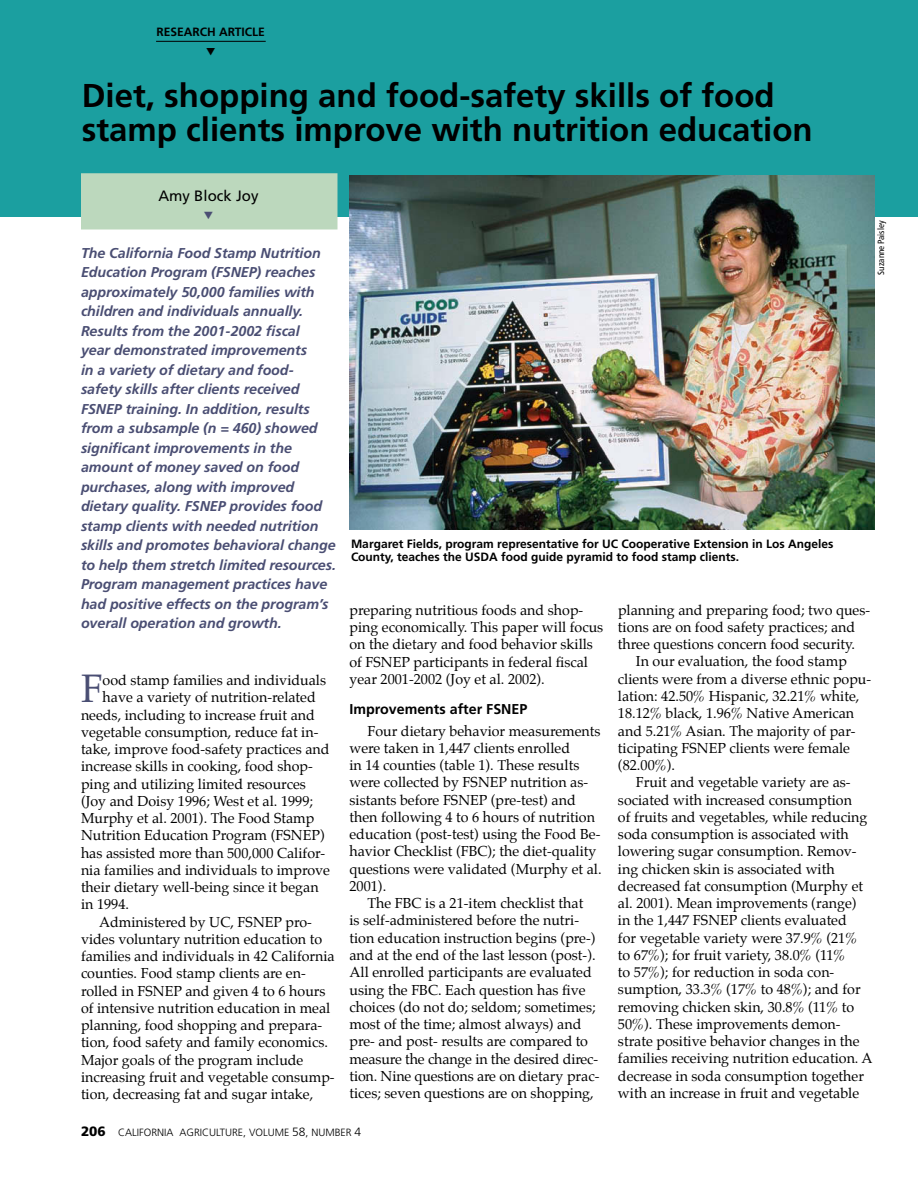
<style>
.page{position:relative;width:918px;height:1188px;background:#fff}
.page>*{position:absolute;margin:0;border:0;box-sizing:border-box;transform-origin:0 0}
.t1{font:39px "Palatino";color:#4a4e73}
.t2{font:700 33px/34.5px "Frutiger";color:#000}
.t3{font:15px "Frutiger";color:#000}
.t4{font:14.25px/17.2px "Palatino";color:#000}
.t5{font:italic 700 14.25px/19.5px "Frutiger";letter-spacing:-.005em;color:#4a4e73}
.t6{font:700 14.25px "Frutiger";color:#000}
.t7{font:700 12px/13.5px "Frutiger";color:#000}
.t8{font:300 10.5px "Frutiger";color:#000}
.t9{font:condensed 9px "Frutiger";color:#000}
.s1{font-weight:900;font-size:13.5px}
.s2{font-size:12px}
</style>
<div class="page">
<div style="left:0;top:0;width:918px;height:216px;background:#1b9fa0"></div>
<div style="left:81px;top:173px;width:257px;height:57px;background:#bcd8bd;border:2px solid #bcd8bd"></div>
<hr style="left:156px;top:41px;width:110px;height:1px;background:#000">
<img style="left:350px;top:176px;width:524px;height:354px">
<p class="t7" style="left:156px;top:25px;width:110px">ReSEARCH ARTICLE</p>
<h2 class="t2" style="left:82px;top:78px;width:733px">Diet, shopping and food-safety skills of food stamp clients improve with nutrition education</h2>
<p class="t3" style="left:158px;top:187px;width:102px">Amy Block Joy</p>
<p class="t5" style="left:81px;top:243px;width:256px">The California Food Stamp Nutrition Education Program (FSNEP) reaches approximately 50,000 families with children and individuals annually.<br>Results from the 2001-2002 fiscal<br>year demonstrated improvements<br>in a variety of dietary and food&shy;safety skills after clients received FSNEP training. In addition, results from a subsample (n = 460) showed significant improvements in the amount of money saved on food purchases, along with improved dietary quality. FSNEP provides food stamp clients with needed nutrition skills and promotes behavioral change to help them stretch limited resources.<br>Program management practices have had positive effects on the program’s overall operation and growth.</p>
<h1 class="t1" style="left:81px;top:663px;width:23px">F</h1>
<p class="t4" style="left:103px;top:673px;width:225px">ood stamp families and individuals</p>
<p class="t4" style="left:103px;top:690px;width:215px">have a variety of nutrition-related</p>
<p class="t4" style="left:81px;top:707px;width:235px">needs, including to increase fruit and</p>
<p class="t4" style="left:81px;top:725px;width:239px">vegetable consumption, reduce fat in-</p>
<p class="t4" style="left:81px;top:742px;width:250px">take, improve food-safety practices and</p>
<p class="t4" style="left:81px;top:759px;width:233px">increase skills in cooking, food shop-</p>
<p class="t4" style="left:81px;top:776px;width:226px">ping and utilizing limited resources</p>
<p class="t4" style="left:81px;top:794px;width:234px">(Joy and Doisy 1996; West et al. 1999;</p>
<p class="t4" style="left:81px;top:811px;width:235px">Murphy et al. 2001). The Food Stamp</p>
<p class="t4" style="left:81px;top:828px;width:245px">Nutrition Education Program (FSNEP)</p>
<p class="t4" style="left:81px;top:845px;width:246px">has assisted more than 500,000 Califor-</p>
<p class="t4" style="left:81px;top:863px;width:251px">nia families and individuals to improve</p>
<p class="t4" style="left:81px;top:880px;width:239px">their dietary well-being since it began</p>
<p class="t4" style="left:81px;top:897px;width:50px">in 1994.</p>
<p class="t4" style="left:99px;top:914px;width:214px">Administered by UC, FSNEP pro-</p>
<p class="t4" style="left:81px;top:932px;width:243px">vides voluntary nutrition education to</p>
<p class="t4" style="left:81px;top:949px;width:255px">families and individuals in 42 California</p>
<p class="t4" style="left:81px;top:966px;width:226px">counties. Food stamp clients are en-</p>
<p class="t4" style="left:81px;top:983px;width:246px">rolled in FSNEP and given 4 to 6 hours</p>
<p class="t4" style="left:81px;top:1001px;width:251px">of intensive nutrition education in meal</p>
<p class="t4" style="left:81px;top:1018px;width:243px">planning, food shopping and prepara-</p>
<p class="t4" style="left:81px;top:1035px;width:249px">tion, food safety and family economics.</p>
<p class="t4" style="left:81px;top:1052px;width:224px">Major goals of the program include</p>
<p class="t4" style="left:81px;top:1070px;width:255px">increasing fruit and vegetable consump-</p>
<p class="t4" style="left:81px;top:1087px;width:234px">tion, decreasing fat and sugar intake,</p>
<p class="t9" style="left:876px;top:274px;width:55px;rotate:-90deg">Suzanne Paisley</p>
<p class="t7" style="left:351px;top:537px;width:484px">Margaret Fields, program representative for UC Cooperative Extension in Los Angeles<br>County, teaches the USDA food guide pyramid to food stamp clients.</p>
<p class="t4" style="left:349px;top:603px;width:255px">preparing nutritious foods and shop&shy;ping economically. This paper will focus on the dietary and food behavior skills of FSNEP participants in federal fiscal year 2001-2002 (Joy et al. 2002).</p>
<p class="t6" style="left:349px;top:701px;width:179px">Improvements after FSNEP</p>
<p class="t4" style="left:349px;top:723px;width:254px;text-indent:18px">Four dietary behavior measurements were taken in 1,447 clients enrolled<br>in 14 counties (table 1). These results were collected by FSNEP nutrition as&shy;sistants before FSNEP (pre-test) and then following 4 to 6 hours of nutrition education (post-test) using the Food Be&shy;havior Checklist (FBC); the diet-quality questions were validated (Murphy et al.<br>2001).</p>
<p class="t4" style="left:349px;top:896px;width:251px;text-indent:18px">The FBC is a 21-item checklist that<br>is self-administered before the nutri&shy;tion education instruction begins (pre-) and at the end of the last lesson (post-).<br>All enrolled participants are evaluated using the FBC. Each question has five choices (do not do; seldom; sometimes; most of the time; almost always) and pre- and post- results are compared to measure the change in the desired direc&shy;tion. Nine questions are on dietary prac&shy;tices; seven questions are on shopping,</p>
<p class="t4" style="left:618px;top:602px;width:254px">planning and preparing food; two ques-</p>
<p class="t4" style="left:618px;top:620px;width:239px">tions are on food safety practices; and</p>
<p class="t4" style="left:618px;top:637px;width:239px">three questions concern food security.</p>
<p class="t4" style="left:636px;top:654px;width:212px">In our evaluation, the food stamp</p>
<p class="t4" style="left:618px;top:671px;width:255px">clients were from a diverse ethnic popu-</p>
<p class="t4" style="left:618px;top:689px;width:243px">lation: 42.50% Hispanic, 32.21% white,</p>
<p class="t4" style="left:618px;top:706px;width:238px">18.12% black, 1.96% Native American</p>
<p class="t4" style="left:618px;top:723px;width:239px">and 5.21% Asian. The majority of par-</p>
<p class="t4" style="left:618px;top:740px;width:234px">ticipating FSNEP clients were female</p>
<p class="t4" style="left:618px;top:758px;width:59px">(82.00%).</p>
<p class="t4" style="left:636px;top:775px;width:216px">Fruit and vegetable variety are as-</p>
<p class="t4" style="left:618px;top:792px;width:235px">sociated with increased consumption</p>
<p class="t4" style="left:618px;top:810px;width:251px">of fruits and vegetables, while reducing</p>
<p class="t4" style="left:618px;top:827px;width:232px">soda consumption is associated with</p>
<p class="t4" style="left:618px;top:844px;width:240px">lowering sugar consumption. Remov-</p>
<p class="t4" style="left:618px;top:861px;width:218px">ing chicken skin is associated with</p>
<p class="t4" style="left:618px;top:879px;width:247px">decreased fat consumption (Murphy et</p>
<p class="t4" style="left:618px;top:896px;width:240px">al. 2001). Mean improvements (range)</p>
<p class="t4" style="left:618px;top:913px;width:230px">in the 1,447 FSNEP clients evaluated</p>
<p class="t4" style="left:618px;top:930px;width:241px">for vegetable variety were 37.9% (21%</p>
<p class="t4" style="left:618px;top:948px;width:229px">to 67%); for fruit variety, 38.0% (11%</p>
<p class="t4" style="left:618px;top:965px;width:218px">to 57%); for reduction in soda con-</p>
<p class="t4" style="left:618px;top:982px;width:244px">sumption, 33.3% (17% to 48%); and for</p>
<p class="t4" style="left:618px;top:999px;width:238px">removing chicken skin, 30.8% (11% to</p>
<p class="t4" style="left:618px;top:1017px;width:224px">50%). These improvements demon-</p>
<p class="t4" style="left:618px;top:1034px;width:243px">strate positive behavior changes in the</p>
<p class="t4" style="left:618px;top:1051px;width:256px">families receiving nutrition education. A</p>
<p class="t4" style="left:618px;top:1068px;width:248px">decrease in soda consumption together</p>
<p class="t4" style="left:618px;top:1086px;width:243px">with an increase in fruit and vegetable</p>
<p class="t8" style="left:81px;top:1126px;width:282px"><span class="s1">206</span> CALIFORNIA AGRICULTURE, VOLUME <span class="s2">58</span>, NUMBER <span class="s2">4</span></p>
</div>
